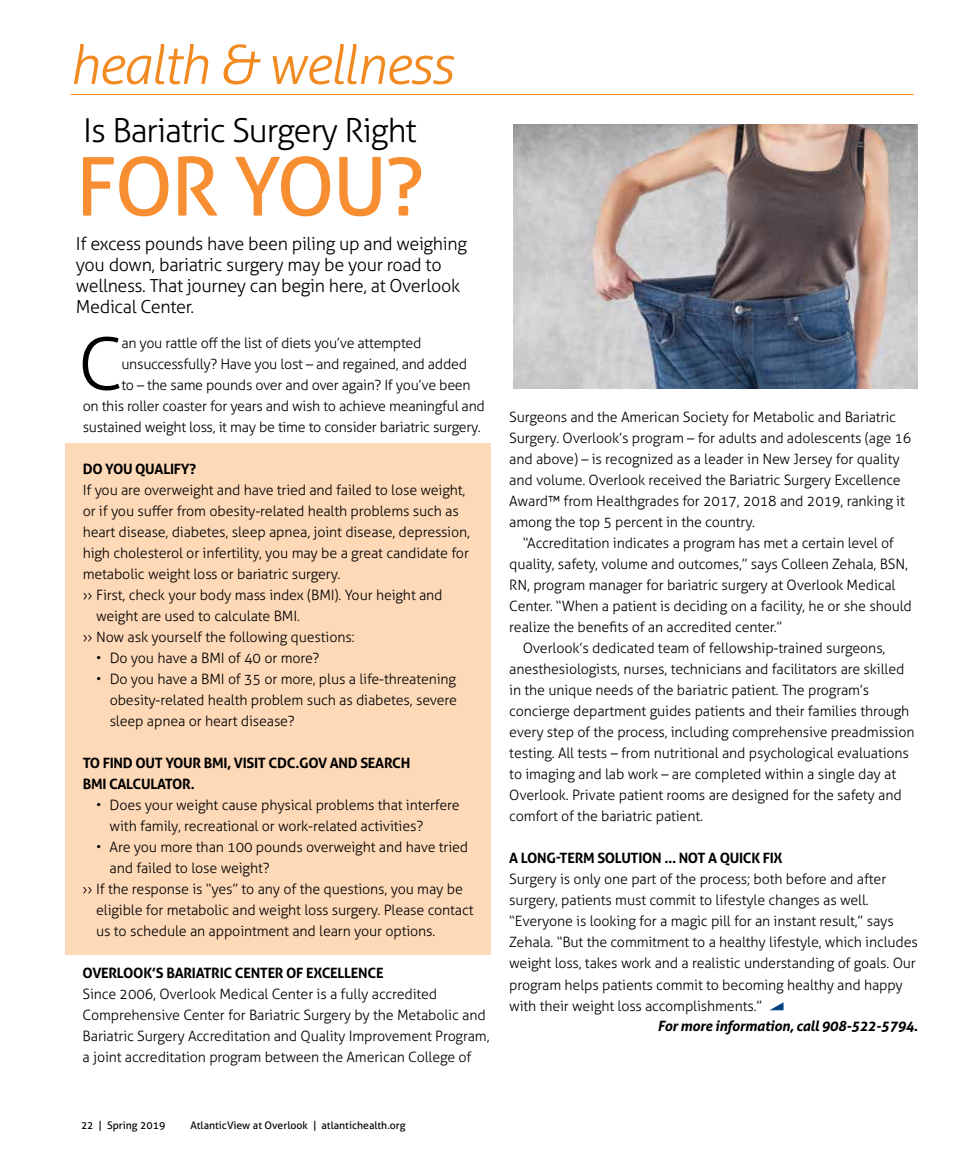
<style>
.page{position:relative;width:972px;height:1175px;background:#fff}
.page>*{position:absolute;margin:0;border:0;box-sizing:border-box;transform-origin:0 0}
.t1{font:81px "Aller";letter-spacing:-.03em;color:#f78e32}
.t2{font:300 72.45px "Aller";color:#000}
.t3{font:italic 300 54px "Aller";letter-spacing:-.03em;color:#f18a21}
.t4{font:300 33px "Aller";letter-spacing:-.03em;color:#000}
.t5{font:300 18px/21px "Aller";letter-spacing:-.02em;color:#000}
.t6{font:300 14.25px/21px "Aller";letter-spacing:-.01em;color:#000}
.t7{font:700 14.25px/21px "Aller";letter-spacing:-.02em;color:#000}
.t8{font:italic 700 14.25px "Aller";letter-spacing:-.02em;color:#000}
.t9{font:10.5px "Aller";color:#000}
</style>
<div class="page">
<div style="left:65px;top:443px;width:425px;height:511px;background:#fed9b8"></div>
<svg style="left:770px;top:1002px;width:14px;height:8px"></svg>
<hr style="left:71px;top:94px;width:843px;height:1px;background:#f18a21">
<img style="left:513px;top:124px;width:405px;height:265px">
<h3 class="t3" style="left:69px;top:32px;width:386px">health &amp; wellness</h3>
<h3 class="t4" style="left:83px;top:110px;width:335px">Is Bariatric Surgery Right</h3>
<h1 class="t1" style="left:76px;top:137px;width:350px">FOR YOU?</h1>
<p class="t5" style="left:76px;top:233px;width:393px">If excess pounds have been piling up and weighing you down, bariatric surgery may be your road to wellness. That journey can begin here, at Overlook Medical Center.</p>
<h2 class="t2" style="left:78px;top:320px;width:46px">C</h2>
<p class="t6" style="left:121px;top:332px;width:302px">an you rattle off the list of diets you’ve attempted</p>
<p class="t6" style="left:121px;top:353px;width:347px">unsuccessfully? Have you lost – and regained, and added</p>
<p class="t6" style="left:121px;top:374px;width:351px">to – the same pounds over and over again? If you’ve been</p>
<p class="t6" style="left:83px;top:395px;width:404px">on this roller coaster for years and wish to achieve meaningful and</p>
<p class="t6" style="left:83px;top:416px;width:400px">sustained weight loss, it may be time to consider bariatric surgery.</p>
<p class="t7" style="left:83px;top:458px;width:115px">DO YOU QUALIFY?</p>
<p class="t6" style="left:83px;top:479px;width:384px">If you are overweight and have tried and failed to lose weight,</p>
<p class="t6" style="left:83px;top:500px;width:378px">or if you suffer from obesity-related health problems such as</p>
<p class="t6" style="left:83px;top:521px;width:389px">heart disease, diabetes, sleep apnea, joint disease, depression,</p>
<p class="t6" style="left:83px;top:542px;width:388px">high cholesterol or infertility, you may be a great candidate for</p>
<p class="t6" style="left:83px;top:563px;width:259px">metabolic weight loss or bariatric surgery.</p>
<p class="t6" style="left:83px;top:584px;width:361px">›› First, check your body mass index (BMI). Your height and</p>
<p class="t6" style="left:96px;top:605px;width:205px">weight are used to calculate BMI.</p>
<p class="t6" style="left:83px;top:626px;width:273px">›› Now ask yourself the following questions:</p>
<p class="t6" style="left:96px;top:647px;width:225px">• Do you have a BMI of 40 or more?</p>
<p class="t6" style="left:110px;top:668px;width:349px;text-align:justify;text-indent:-13px">• Do you have a BMI of 35 or more, plus a life-threatening obesity-related health problem such as diabetes, severe sleep apnea or heart disease?</p>
<p class="t7" style="left:83px;top:752px;width:329px">TO FIND OUT YOUR BMI, VISIT CDC.GOV AND SEARCH<br>BMI CALCULATOR.</p>
<p class="t6" style="left:110px;top:794px;width:352px;text-indent:-13px">• Does your weight cause physical problems that interfere with family, recreational or work-related activities?</p>
<p class="t6" style="left:96px;top:836px;width:374px">• Are you more than 100 pounds overweight and have tried</p>
<p class="t6" style="left:110px;top:857px;width:161px">and failed to lose weight?</p>
<p class="t6" style="left:83px;top:878px;width:382px">›› If the response is “yes” to any of the questions, you may be</p>
<p class="t6" style="left:96px;top:899px;width:379px">eligible for metabolic and weight loss surgery. Please contact</p>
<p class="t6" style="left:96px;top:920px;width:341px">us to schedule an appointment and learn your options.</p>
<p class="t7" style="left:83px;top:962px;width:302px">OVERLOOK’S BARIATRIC CENTER OF EXCELLENCE</p>
<p class="t6" style="left:83px;top:983px;width:408px">Since 2006, Overlook Medical Center is a fully accredited Comprehensive Center for Bariatric Surgery by the Metabolic and Bariatric Surgery Accreditation and Quality Improvement Program, a joint accreditation program between the American College of</p>
<p class="t6" style="left:509px;top:406px;width:404px">Surgeons and the American Society for Metabolic and Bariatric Surgery. Overlook’s program – for adults and adolescents (age 16 and above) – is recognized as a leader in New Jersey for quality and volume. Overlook received the Bariatric Surgery Excellence Award™ from Healthgrades for 2017, 2018 and 2019, ranking it among the top 5 percent in the country.</p>
<p class="t6" style="left:523px;top:532px;width:373px">“Accreditation indicates a program has met a certain level of</p>
<p class="t6" style="left:509px;top:553px;width:400px">quality, safety, volume and outcomes,” says Colleen Zehala, BSN,</p>
<p class="t6" style="left:509px;top:574px;width:388px">RN, program manager for bariatric surgery at Overlook Medical</p>
<p class="t6" style="left:509px;top:595px;width:404px">Center. “When a patient is deciding on a facility, he or she should</p>
<p class="t6" style="left:509px;top:616px;width:274px">realize the benefits of an accredited center.”</p>
<p class="t6" style="left:523px;top:637px;width:364px">Overlook’s dedicated team of fellowship-trained surgeons,</p>
<p class="t6" style="left:509px;top:658px;width:397px">anesthesiologists, nurses, technicians and facilitators are skilled</p>
<p class="t6" style="left:509px;top:680px;width:362px">in the unique needs of the bariatric patient. The program’s</p>
<p class="t6" style="left:509px;top:701px;width:402px">concierge department guides patients and their families through</p>
<p class="t6" style="left:509px;top:722px;width:407px">every step of the process, including comprehensive preadmission</p>
<p class="t6" style="left:509px;top:743px;width:401px">testing. All tests – from nutritional and psychological evaluations</p>
<p class="t6" style="left:509px;top:764px;width:388px">to imaging and lab work – are completed within a single day at</p>
<p class="t6" style="left:509px;top:785px;width:394px">Overlook. Private patient rooms are designed for the safety and</p>
<p class="t6" style="left:509px;top:806px;width:195px">comfort of the bariatric patient.</p>
<p class="t7" style="left:509px;top:847px;width:275px">A LONG-TERM SOLUTION … NOT A QUICK FIX</p>
<p class="t6" style="left:509px;top:869px;width:410px">Surgery is only one part of the process; both before and after surgery, patients must commit to lifestyle changes as well. “Everyone is looking for a magic pill for an instant result,” says Zehala. “But the commitment to a healthy lifestyle, which includes weight loss, takes work and a realistic understanding of goals. Our program helps patients commit to becoming healthy and happy with their weight loss accomplishments.”</p>
<p class="t8" style="left:658px;top:1017px;width:262px">For more information, call 908-522-5794.</p>
<p class="t9" style="left:81px;top:1119px;width:86px">22 | Spring 2019</p>
<p class="t9" style="left:190px;top:1119px;width:217px">AtlanticView at Overlook | atlantichealth.org</p>
</div>
